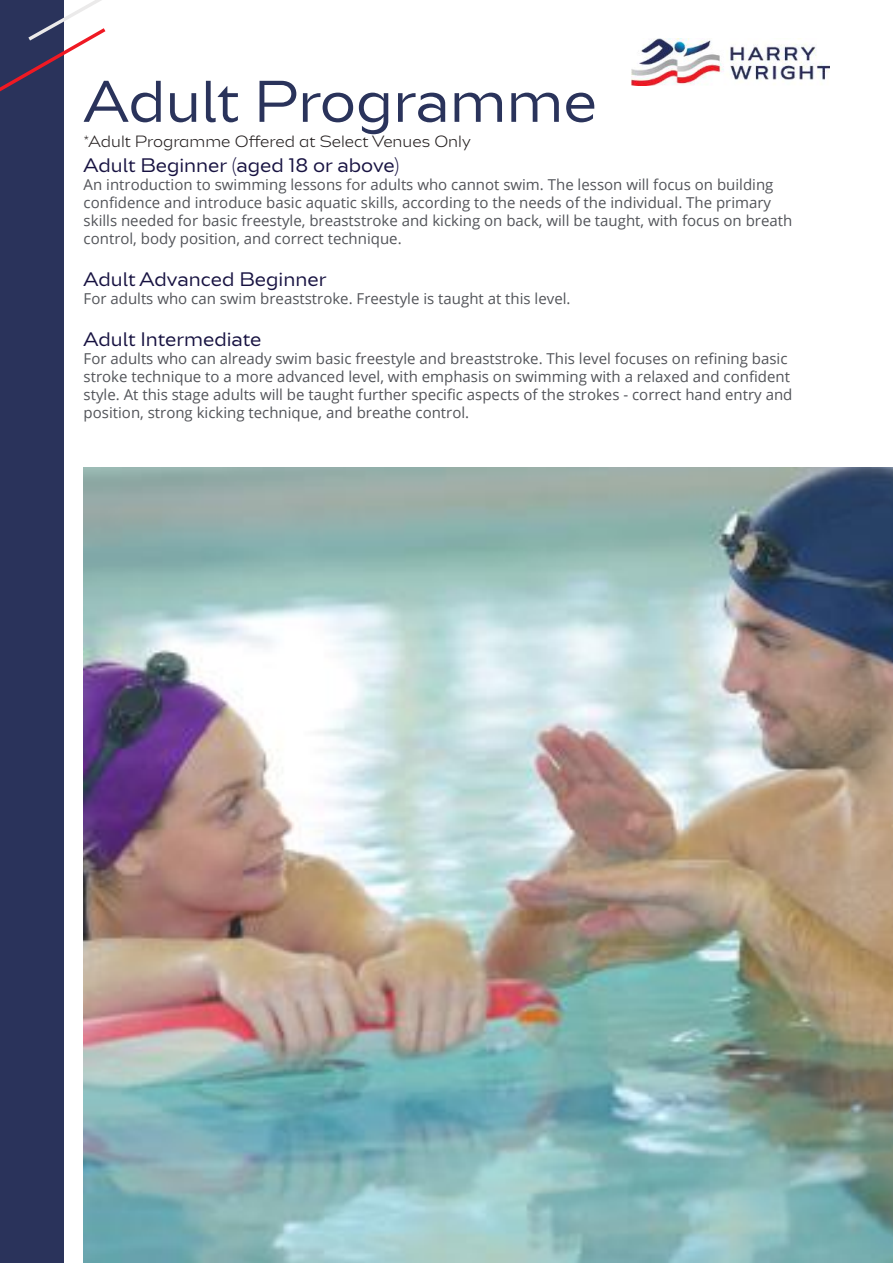
<style>
.page{position:relative;width:893px;height:1263px;background:#fff}
.page>*{position:absolute;margin:0;border:0;box-sizing:border-box;transform-origin:0 0}
.t1{font:54px "Bw Aleta No 20";color:#2a335b}
.t2{font:18px "Bw Aleta No 20";color:#171241}
.t3{font:15px/18px "Open Sans";color:#525459}
.t4{font:300 15px "Bw Aleta No 10";color:#241f1f}
</style>
<div class="page">
<img style="left:632px;top:38px;width:197px;height:47px">
<img style="left:84px;top:468px;width:809px;height:795px">
<div style="left:0;top:0;width:64px;height:1263px;background:#2a335b"></div>
<svg style="left:0;top:0;width:106px;height:92px"></svg>
<h1 class="t1" style="left:84px;top:70px;width:515px">Adult Programme</h1>
<p class="t4" style="left:84px;top:133px;width:389px">*Adult Programme Offered at Select Venues Only</p>
<p class="t2" style="left:84px;top:155px;width:317px">Adult Beginner (aged 18 or above)</p>
<p class="t3" style="left:84px;top:175px;width:710px">An introduction to swimming lessons for adults who cannot swim. The lesson will focus on building confidence and introduce basic aquatic skills, according to the needs of the individual. The primary skills needed for basic freestyle, breaststroke and kicking on back, will be taught, with focus on breath control, body position, and correct technique.</p>
<p class="t2" style="left:84px;top:269px;width:244px">Adult Advanced Beginner</p>
<p class="t3" style="left:84px;top:289px;width:488px">For adults who can swim breaststroke. Freestyle is taught at this level.</p>
<p class="t2" style="left:84px;top:329px;width:179px">Adult Intermediate</p>
<p class="t3" style="left:84px;top:349px;width:710px">For adults who can already swim basic freestyle and breaststroke. This level focuses on refining basic stroke technique to a more advanced level, with emphasis on swimming with a relaxed and confident style. At this stage adults will be taught further specific aspects of the strokes - correct hand entry and position, strong kicking technique, and breathe control.</p>
</div>
